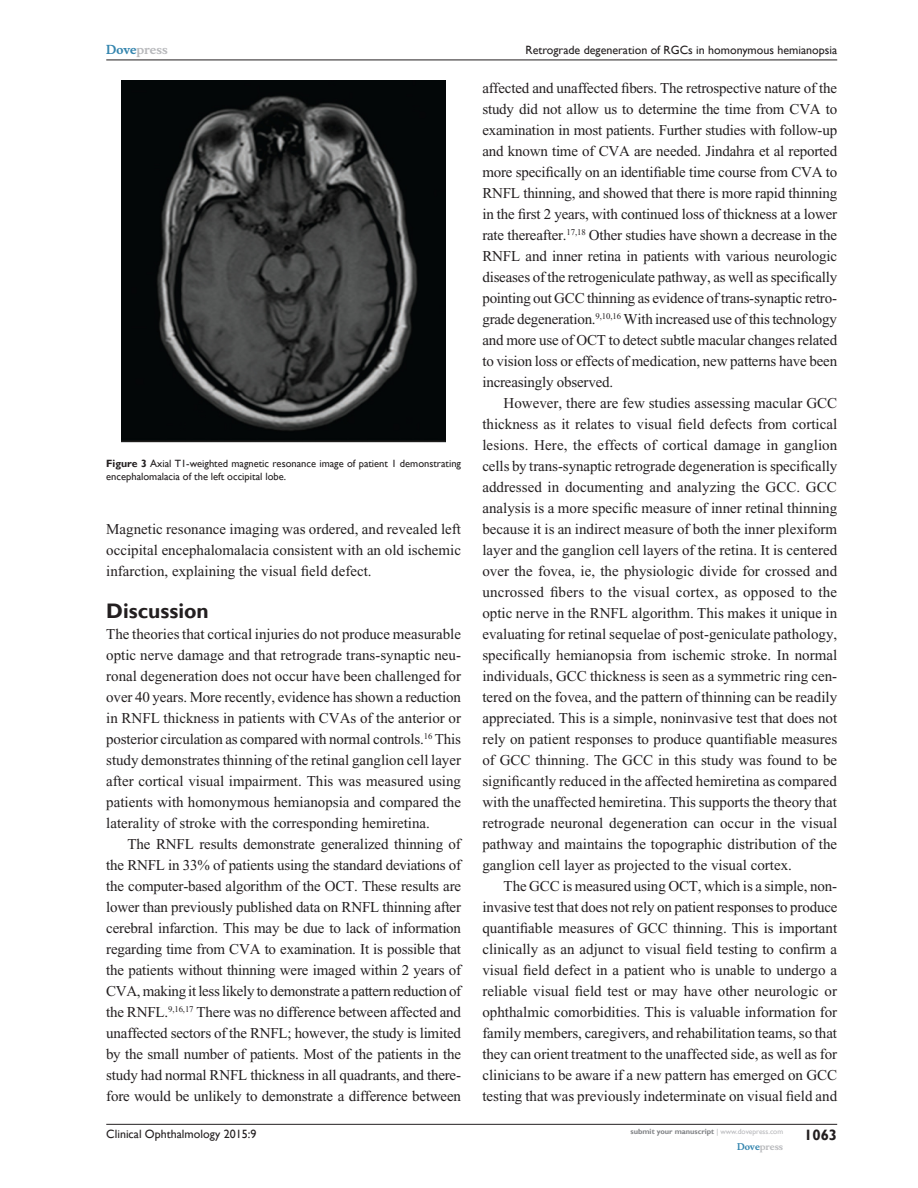
<style>
.page{position:relative;width:918px;height:1188px;background:#fff}
.page>*{position:absolute;margin:0;border:0;box-sizing:border-box;transform-origin:0 0}
.t1{font:700 21px "Gill Sans";color:#231f20}
.Tx{font:15px/21px "Times New Roman";color:#231f20;text-align:justify}
.TxF{font:15px/21px "Times New Roman";color:#231f20;text-align:justify}
.t2{font:700 15px "Gill Sans";color:#231f20}
.t3{font:12px "Gill Sans";color:#231f20}
.t4{font:700 12px "Musee";color:#b8b9bc}
.FigC{font:10.5px/13.5px "Gill Sans";color:#231f20}
.t5{font:700 9px "Musee";color:#b8b9bc}
.t6{font:700 7.5px "Gill Sans";color:#808285}
.s1{color:#3485ae}
.s2{font-weight:700}
.s3{font-weight:400;color:#b8b9bc}
</style>
<div class="page">
<hr style="left:106px;top:1124px;width:731px;height:1px;background:#231f20">
<hr style="left:106px;top:60px;width:731px;height:1px;background:#231f20">
<img style="left:122px;top:81px;width:324px;height:361px">
<p class="t4" style="left:106px;top:43px;width:63px"><span class="s1">Dove</span>press</p>
<p class="FigC" style="left:106px;top:457px;width:356px"><span class="s2">Figure 3</span> Axial T1-weighted magnetic resonance image of patient 1 demonstrating encephalomalacia of the left occipital lobe.</p>
<p class="Tx" style="left:106px;top:518px;width:356px">Magnetic resonance imaging was ordered, and revealed left occipital encephalomalacia consistent with an old ischemic infarction, explaining the visual field defect.</p>
<h1 class="t1" style="left:106px;top:598px;width:104px">Discussion</h1>
<p class="TxF" style="left:106px;top:623px;width:356px">The theories that cortical injuries do not produce measurable optic nerve damage and that retrograde trans-synaptic neu&shy;ronal degeneration does not occur have been challenged for over 40 years. More recently, evidence has shown a reduction in RNFL thickness in patients with CVAs of the anterior or posterior circulation as compared with normal controls.<sup>16</sup> This study demonstrates thinning of the retinal ganglion cell layer after cortical visual impairment. This was measured using patients with homonymous hemianopsia and compared the laterality of stroke with the corresponding hemiretina.</p>
<p class="Tx" style="left:106px;top:833px;width:357px;text-indent:21px">The RNFL results demonstrate generalized thinning of the RNFL in 33% of patients using the standard deviations of the computer-based algorithm of the OCT. These results are lower than previously published data on RNFL thinning after cerebral infarction. This may be due to lack of information regarding time from CVA to examination. It is possible that the patients without thinning were imaged within 2 years of CVA, making it less likely to demonstrate a pattern reduction of the RNFL.<sup>9,16,17</sup> There was no difference between affected and unaffected sectors of the RNFL; however, the study is limited by the small number of patients. Most of the patients in the study had normal RNFL thickness in all quadrants, and there&shy;fore would be unlikely to demonstrate a difference between</p>
<p class="t3" style="left:525px;top:43px;width:313px">Retrograde degeneration of RGCs in homonymous hemianopsia</p>
<p class="Tx" style="left:482px;top:77px;width:356px">affected and unaffected fibers. The retrospective nature of the study did not allow us to determine the time from CVA to examination in most patients. Further studies with follow-up and known time of CVA are needed. Jindahra et al reported more specifically on an identifiable time course from CVA to RNFL thinning, and showed that there is more rapid thinning in the first 2 years, with continued loss of thickness at a lower rate thereafter.<sup>17,18</sup> Other studies have shown a decrease in the RNFL and inner retina in patients with various neurologic diseases of the retrogeniculate pathway, as well as specifically pointing out GCC thinning as evidence of trans-synaptic retro&shy;grade degeneration.<sup>9,10,16</sup> With increased use of this technology and more use of OCT to detect subtle macular changes related to vision loss or effects of medication, new patterns have been increasingly observed.</p>
<p class="Tx" style="left:482px;top:392px;width:357px;text-indent:21px">However, there are few studies assessing macular GCC thickness as it relates to visual field defects from cortical lesions. Here, the effects of cortical damage in ganglion cells by trans-synaptic retrograde degeneration is specifically addressed in documenting and analyzing the GCC. GCC analysis is a more specific measure of inner retinal thinning because it is an indirect measure of both the inner plexiform layer and the ganglion cell layers of the retina. It is centered over the fovea, ie, the physiologic divide for crossed and uncrossed fibers to the visual cortex, as opposed to the optic nerve in the RNFL algorithm. This makes it unique in evaluating for retinal sequelae of post-geniculate pathology, specifically hemianopsia from ischemic stroke. In normal individuals, GCC thickness is seen as a symmetric ring cen&shy;tered on the fovea, and the pattern of thinning can be readily appreciated. This is a simple, noninvasive test that does not rely on patient responses to produce quantifiable measures of GCC thinning. The GCC in this study was found to be significantly reduced in the affected hemiretina as compared with the unaffected hemiretina. This supports the theory that retrograde neuronal degeneration can occur in the visual pathway and maintains the topographic distribution of the ganglion cell layer as projected to the visual cortex.</p>
<p class="Tx" style="left:482px;top:875px;width:357px;text-indent:21px">The GCC is measured using OCT, which is a simple, non&shy;invasive test that does not rely on patient responses to produce quantifiable measures of GCC thinning. This is important clinically as an adjunct to visual field testing to confirm a visual field defect in a patient who is unable to undergo a reliable visual field test or may have other neurologic or ophthalmic comorbidities. This is valuable information for family members, caregivers, and rehabilitation teams, so that they can orient treatment to the unaffected side, as well as for clinicians to be aware if a new pattern has emerged on GCC testing that was previously indeterminate on visual field and</p>
<p class="t3" style="left:106px;top:1127px;width:152px">Clinical Ophthalmology 2015:9</p>
<p class="t6" style="left:631px;top:1127px;width:154px">submit your manuscript <span class="s3">| www.dovepress.com</span></p>
<p class="t5" style="left:737px;top:1141px;width:48px"><span class="s1">Dove</span>press</p>
<p class="t2" style="left:804px;top:1126px;width:35px">1063</p>
</div>
